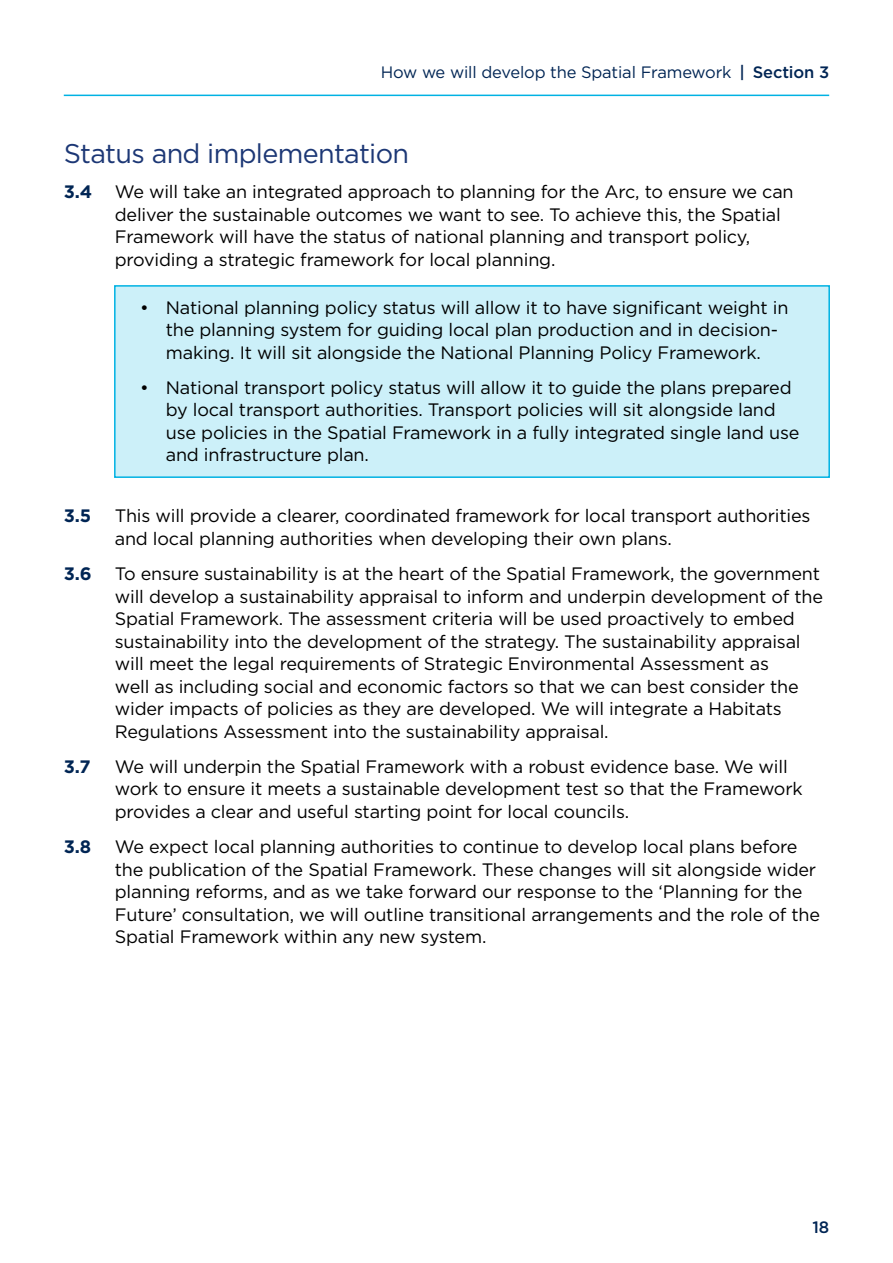
<style>
.page{position:relative;width:893px;height:1263px;background:#fff}
.page>*{position:absolute;margin:0;border:0;box-sizing:border-box;transform-origin:0 0}
.Heading_level_2{font:27px "Gotham";letter-spacing:-.025em;color:#1c3775}
.Body_text___numbered{font:18px/22.5px "Gotham";letter-spacing:-.01em;color:#000}
.Body_text___numbered-2{font:700 18px "Gotham";color:#002554}
.t1{font:16.5px "Gotham Book 5";letter-spacing:-.01em;color:#002554}
.t2{font:500 16.5px "Gotham";color:#002554}
.s1{font-family:"Gotham Medium 5"}
</style>
<div class="page">
<hr style="left:64px;top:95px;width:765px;height:1px;background:#00b2e3">
<div style="left:114px;top:285px;width:716px;height:193px;background:#ccf0f9;border:2px solid #00b2e3"></div>
<p class="t1" style="left:381px;top:63px;width:450px">How we will develop the Spatial Framework <span class="s1">| Section 3</span></p>
<h2 class="Heading_level_2" style="left:64px;top:138px;width:347px">Status and implementation</h2>
<p class="Body_text___numbered-2" style="left:64px;top:181px;width:30px">3.4</p>
<p class="Body_text___numbered" style="left:115px;top:180px;width:680px">We will take an integrated approach to planning for the Arc, to ensure we can deliver the sustainable outcomes we want to see. To achieve this, the Spatial Framework will have the status of national planning and transport policy, providing a strategic framework for local planning.</p>
<p class="Body_text___numbered" style="left:166px;top:296px;width:624px;text-indent:-26px">• National planning policy status will allow it to have significant weight in the planning system for guiding local plan production and in decision&shy;making. It will sit alongside the National Planning Policy Framework.</p>
<p class="Body_text___numbered" style="left:166px;top:376px;width:635px;text-indent:-26px">• National transport policy status will allow it to guide the plans prepared by local transport authorities. Transport policies will sit alongside land use policies in the Spatial Framework in a fully integrated single land use and infrastructure plan.</p>
<p class="Body_text___numbered-2" style="left:64px;top:505px;width:29px">3.5</p>
<p class="Body_text___numbered" style="left:115px;top:504px;width:697px">This will provide a clearer, coordinated framework for local transport authorities and local planning authorities when developing their own plans.</p>
<p class="Body_text___numbered-2" style="left:64px;top:563px;width:29px">3.6</p>
<p class="Body_text___numbered" style="left:115px;top:562px;width:710px">To ensure sustainability is at the heart of the Spatial Framework, the government will develop a sustainability appraisal to inform and underpin development of the Spatial Framework. The assessment criteria will be used proactively to embed sustainability into the development of the strategy. The sustainability appraisal will meet the legal requirements of Strategic Environmental Assessment as<br>well as including social and economic factors so that we can best consider the wider impacts of policies as they are developed. We will integrate a Habitats Regulations Assessment into the sustainability appraisal.</p>
<p class="Body_text___numbered-2" style="left:64px;top:756px;width:28px">3.7</p>
<p class="Body_text___numbered" style="left:115px;top:755px;width:689px">We will underpin the Spatial Framework with a robust evidence base. We will work to ensure it meets a sustainable development test so that the Framework provides a clear and useful starting point for local councils.</p>
<p class="Body_text___numbered-2" style="left:64px;top:836px;width:29px">3.8</p>
<p class="Body_text___numbered" style="left:115px;top:835px;width:707px">We expect local planning authorities to continue to develop local plans before the publication of the Spatial Framework. These changes will sit alongside wider planning reforms, and as we take forward our response to the ‘Planning for the Future’ consultation, we will outline transitional arrangements and the role of the Spatial Framework within any new system.</p>
<p class="t2" style="left:812px;top:1218px;width:18px">18</p>
</div>
